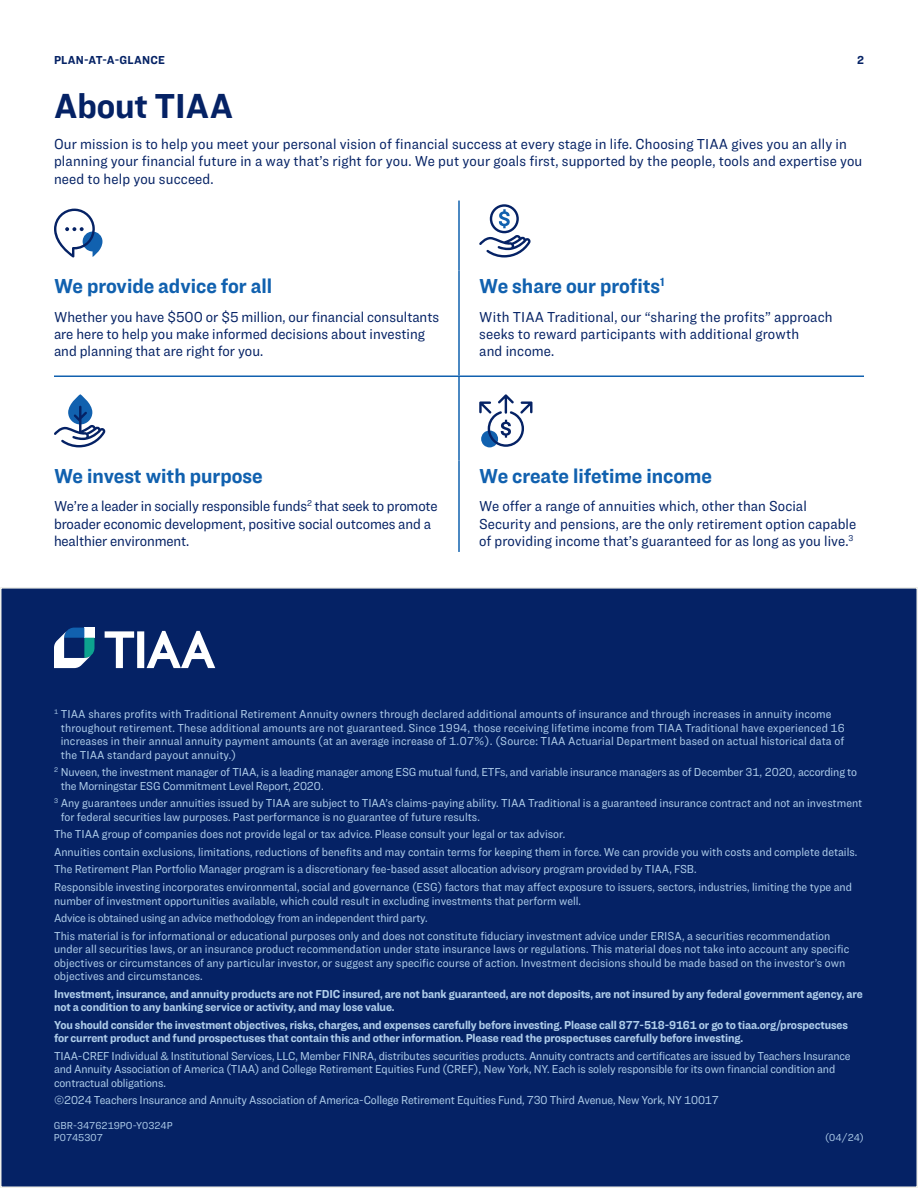
<style>
.page{position:relative;width:918px;height:1188px;background:#fff}
.page>*{position:absolute;margin:0;border:0;box-sizing:border-box;transform-origin:0 0}
.t1{font:700 36px "Ringside Narrow";letter-spacing:-.005em;color:#052265}
.t2{font:700 21px "Ringside Narrow";color:#1161af}
.t3{font:15px/17.2px "Ringside Narrow";letter-spacing:.005em;color:#052265}
.t4{font:12px/13.5px "Ringside Narrow";color:#afceeb}
.t5{font:700 12px/13.5px "Ringside Narrow";letter-spacing:-.01em;color:#afceeb}
.t6{font:700 12px "Ringside Narrow";letter-spacing:.02em;color:#052265}
.t7{font:10.5px/12px "Ringside Narrow";color:#afceeb}
</style>
<div class="page">
<hr style="left:458px;top:201px;width:2px;height:70px;background:#1161af">
<hr style="left:458px;top:271px;width:2px;height:105px;background:#1161af">
<hr style="left:458px;top:377px;width:2px;height:83px;background:#1161af">
<hr style="left:458px;top:460px;width:2px;height:92px;background:#1161af">
<hr style="left:54px;top:376px;width:405px;height:1px;background:#1161af">
<hr style="left:459px;top:376px;width:405px;height:1px;background:#1161af">
<svg style="left:54px;top:209px;width:48px;height:48px"></svg>
<svg style="left:479px;top:204px;width:52px;height:53px"></svg>
<svg style="left:68px;top:394px;width:24px;height:30px"></svg>
<svg style="left:54px;top:406px;width:51px;height:41px"></svg>
<svg style="left:479px;top:394px;width:53px;height:53px"></svg>
<div style="left:0;top:587px;width:918px;height:601px;background:#052265;border:2px solid #f1f1eb"></div>
<svg style="left:105px;top:631px;width:110px;height:37px"></svg>
<svg style="left:54px;top:628px;width:40px;height:40px"></svg>
<p class="t6" style="left:54px;top:51px;width:112px">PLAN-AT-A-GLANCE</p>
<p class="t6" style="left:857px;top:51px;width:8px">2</p>
<h1 class="t1" style="left:54px;top:80px;width:181px">About TIAA</h1>
<p class="t3" style="left:54px;top:135px;width:810px">Our mission is to help you meet your personal vision of financial success at every stage in life. Choosing TIAA gives you an ally in planning your financial future in a way that’s right for you. We put your goals first, supported by the people, tools and expertise you need to help you succeed.</p>
<h2 class="t2" style="left:54px;top:271px;width:220px">We provide advice for all</h2>
<p class="t3" style="left:54px;top:308px;width:387px">Whether you have $500 or $5 million, our financial consultants are here to help you make informed decisions about investing and planning that are right for you.</p>
<h2 class="t2" style="left:479px;top:271px;width:187px">We share our profits<sup>1</sup></h2>
<p class="t3" style="left:479px;top:308px;width:355px">With TIAA Traditional, our “sharing the profits” approach seeks to reward participants with additional growth<br>and income.</p>
<h2 class="t2" style="left:54px;top:461px;width:210px">We invest with purpose</h2>
<p class="t3" style="left:54px;top:497px;width:385px">We’re a leader in socially responsible funds<sup>2</sup> that seek to promote broader economic development, positive social outcomes and a healthier environment.</p>
<h2 class="t2" style="left:479px;top:461px;width:234px">We create lifetime income</h2>
<p class="t3" style="left:479px;top:497px;width:379px">We offer a range of annuities which, other than Social<br>Security and pensions, are the only retirement option capable of providing income that’s guaranteed for as long as you live.<sup>3</sup></p>
<p class="t4" style="left:61px;top:707px;width:786px;text-indent:-7px"><sup>1</sup> TIAA shares profits with Traditional Retirement Annuity owners through declared additional amounts of insurance and through increases in annuity income throughout retirement. These additional amounts are not guaranteed. Since 1994, those receiving lifetime income from TIAA Traditional have experienced 16 increases in their annual annuity payment amounts (at an average increase of 1.07%). (Source: TIAA Actuarial Department based on actual historical data of the TIAA standard payout annuity.)</p>
<p class="t4" style="left:61px;top:765px;width:798px;text-indent:-7px"><sup>2</sup> Nuveen, the investment manager of TIAA, is a leading manager among ESG mutual fund, ETFs, and variable insurance managers as of December 31, 2020, according to the Morningstar ESG Commitment Level Report, 2020.</p>
<p class="t4" style="left:61px;top:796px;width:803px;text-indent:-7px"><sup>3</sup> Any guarantees under annuities issued by TIAA are subject to TIAA’s claims-paying ability. TIAA Traditional is a guaranteed insurance contract and not an investment for federal securities law purposes. Past performance is no guarantee of future results.</p>
<p class="t4" style="left:54px;top:825px;width:805px;line-height:17.5px">The TIAA group of companies does not provide legal or tax advice. Please consult your legal or tax advisor.<br>Annuities contain exclusions, limitations, reductions of benefits and may contain terms for keeping them in force. We can provide you with costs and complete details.<br>The Retirement Plan Portfolio Manager program is a discretionary fee-based asset allocation advisory program provided by TIAA, FSB.<br>Responsible investing incorporates environmental, social and governance (ESG) factors that may affect exposure to issuers, sectors, industries, limiting the type and</p>
<p class="t4" style="left:54px;top:891px;width:778px;line-height:17.5px">number of investment opportunities available, which could result in excluding investments that perform well.<br>Advice is obtained using an advice methodology from an independent third party.<br>This material is for informational or educational purposes only and does not constitute fiduciary investment advice under ERISA, a securities recommendation</p>
<p class="t4" style="left:54px;top:942px;width:797px">under all securities laws, or an insurance product recommendation under state insurance laws or regulations. This material does not take into account any specific objectives or circumstances of any particular investor, or suggest any specific course of action. Investment decisions should be made based on the investor’s own objectives and circumstances.</p>
<p class="t5" style="left:54px;top:987px;width:810px">Investment, insurance, and annuity products are not FDIC insured, are not bank guaranteed, are not deposits, are not insured by any federal government agency, are not a condition to any banking service or activity, and may lose value.</p>
<p class="t5" style="left:54px;top:1018px;width:795px">You should consider the investment objectives, risks, charges, and expenses carefully before investing. Please call 877-518-9161 or go to tiaa.org/prospectuses for current product and fund prospectuses that contain this and other information. Please read the prospectuses carefully before investing.</p>
<p class="t4" style="left:54px;top:1049px;width:798px">TIAA-CREF Individual &amp; Institutional Services, LLC, Member FINRA, distributes securities products. Annuity contracts and certificates are issued by Teachers Insurance and Annuity Association of America (TIAA) and College Retirement Equities Fund (CREF), New York, NY. Each is solely responsible for its own financial condition and contractual obligations.</p>
<p class="t4" style="left:54px;top:1093px;width:666px">©2024 Teachers Insurance and Annuity Association of America-College Retirement Equities Fund, 730 Third Avenue, New York, NY 10017</p>
<p class="t7" style="left:825px;top:1131px;width:40px">(04/24)</p>
<p class="t7" style="left:54px;top:1119px;width:120px">GBR-3476219PO-Y0324P<br>P0745307</p>
</div>
